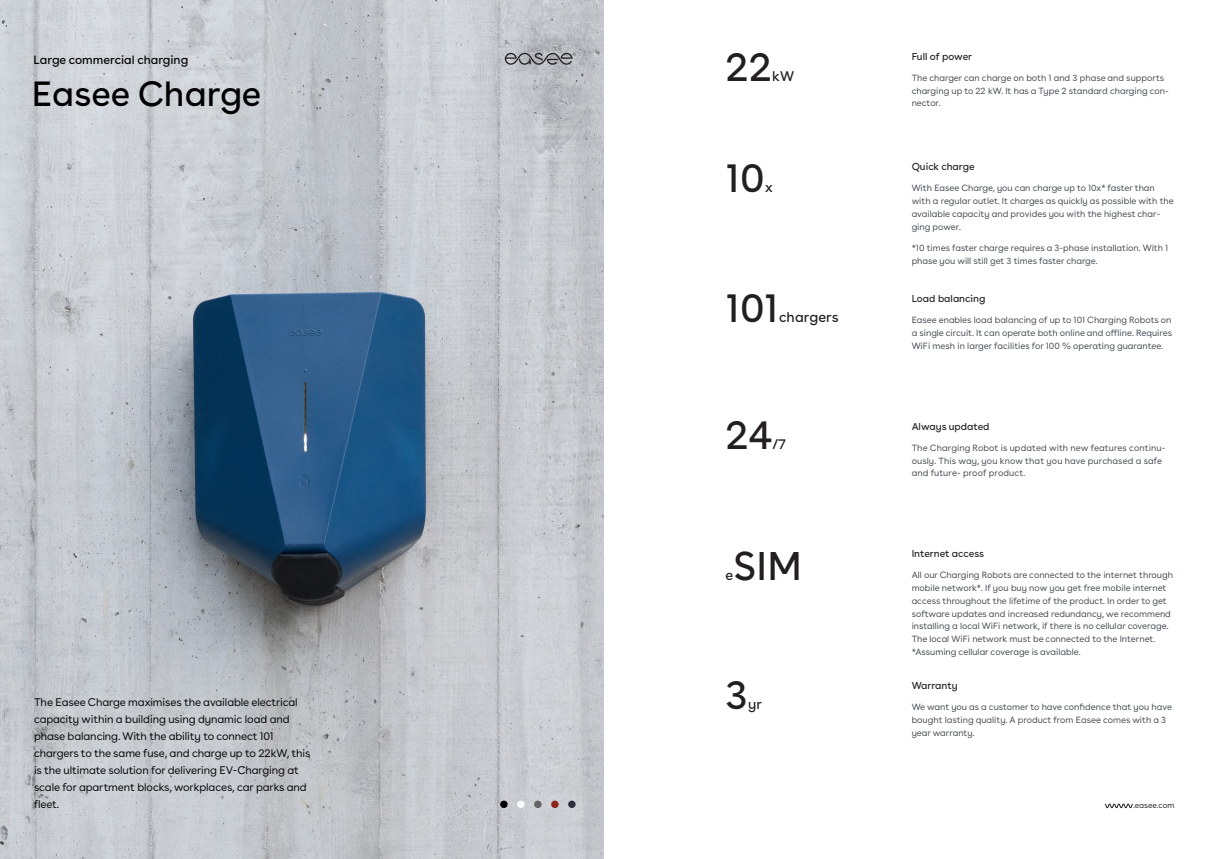
<style>
.page{position:relative;width:1208px;height:859px;background:#fff}
.page>*{position:absolute;margin:0;border:0;box-sizing:border-box;transform-origin:0 0}
.Heading{font:40px "Buenos Aires";letter-spacing:.01em;color:#231f20}
.t1{font:35px "Buenos Aires";color:#000}
.Heading-2{font:14px "Buenos Aires";letter-spacing:.01em;color:#231f20}
.Heading-3{font:12px "Buenos Aires";color:#000}
.Heading-4{font:11px/17px "Buenos Aires";letter-spacing:-.01em;color:#000}
.t2{font:10px "Buenos Aires";color:#231f20}
.t3{font:9px/12.8px "Buenos Aires";color:#40474f}
.t4{font:8px "Buenos Aires";color:#231f20}
</style>
<div class="page">
<img style="left:0;top:0;width:604px;height:859px">
<div style="left:500px;top:801px;width:7px;height:7px;background:#000;border-radius:50%"></div>
<div style="left:517px;top:801px;width:7px;height:7px;background:#f7f9fb;border-radius:50%"></div>
<div style="left:534px;top:801px;width:7px;height:7px;background:#656566;border-radius:50%"></div>
<div style="left:551px;top:801px;width:7px;height:7px;background:#8e221d;border-radius:50%"></div>
<div style="left:568px;top:801px;width:7px;height:7px;background:#2c303e;border-radius:50%"></div>
<svg style="left:505px;top:53px;width:71px;height:12px"></svg>
<svg style="left:1104px;top:803px;width:29px;height:5px"></svg>
<p class="Heading-3" style="left:34px;top:50px;width:156px">Large commercial charging</p>
<p class="t1" style="left:32px;top:66px;width:231px">Easee Charge</p>
<p class="Heading-4" style="left:34px;top:692px;width:278px">The Easee Charge maximises the available electrical capacity within a building using dynamic load and phase balancing. With the ability to connect 101 chargers to the same fuse, and charge up to 22kW, this is the ultimate solution for delivering EV-Charging at scale for apartment blocks, workplaces, car parks and fleet.</p>
<p class="Heading" style="left:725px;top:35px;width:48px">22</p>
<p class="Heading-2" style="left:772px;top:65px;width:24px">kW</p>
<p class="Heading" style="left:725px;top:146px;width:41px">10</p>
<p class="Heading-2" style="left:765px;top:176px;width:9px">x</p>
<p class="Heading" style="left:725px;top:275px;width:55px">101</p>
<p class="Heading-2" style="left:779px;top:305px;width:61px">chargers</p>
<p class="Heading" style="left:725px;top:402px;width:49px">24</p>
<p class="Heading-2" style="left:773px;top:433px;width:14px">/7</p>
<p class="Heading" style="left:733px;top:533px;width:70px">SIM</p>
<p class="Heading-2" style="left:725px;top:564px;width:9px">e</p>
<p class="Heading" style="left:725px;top:662px;width:24px">3</p>
<p class="Heading-2" style="left:748px;top:693px;width:16px">yr</p>
<p class="t2" style="left:911px;top:48px;width:62px">Full of power</p>
<p class="t3" style="left:911px;top:70px;width:259px">The charger can charge on both 1 and 3 phase and supports charging up to 22 kW. It has a Type 2 standard charging con&shy;nector.</p>
<p class="t2" style="left:911px;top:158px;width:64px">Quick charge</p>
<p class="t3" style="left:911px;top:181px;width:264px">With Easee Charge, you can charge up to 10x* faster than with a regular outlet. It charges as quickly as possible with the available capacity and provides you with the highest char&shy;ging power.</p>
<p class="t3" style="left:911px;top:241px;width:258px">*10 times faster charge requires a 3-phase installation. With 1 phase you will still get 3 times faster charge.</p>
<p class="t2" style="left:911px;top:290px;width:75px">Load balancing</p>
<p class="t3" style="left:911px;top:313px;width:262px;text-align:justify">Easee enables load balancing of up to 101 Charging Robots on a single circuit. It can operate both online and offline. Requires WiFi mesh in larger facilities for 100 % operating guarantee.</p>
<p class="t2" style="left:911px;top:418px;width:79px">Always updated</p>
<p class="t3" style="left:911px;top:440px;width:255px">The Charging Robot is updated with new features continu&shy;ously. This way, you know that you have purchased a safe and future- proof product.</p>
<p class="t2" style="left:911px;top:545px;width:74px">Internet access</p>
<p class="t3" style="left:911px;top:568px;width:263px">All our Charging Robots are connected to the internet through mobile network*. If you buy now you get free mobile internet access throughout the lifetime of the product. In order to get software updates and increased redundancy, we recommend installing a local WiFi network, if there is no cellular coverage.<br>The local WiFi network must be connected to the Internet. *Assuming cellular coverage is available.</p>
<p class="t2" style="left:911px;top:677px;width:48px">Warranty</p>
<p class="t3" style="left:911px;top:700px;width:262px">We want you as a customer to have confidence that you have bought lasting quality. A product from Easee comes with a 3 year warranty.</p>
<p class="t4" style="left:1133px;top:799px;width:43px">.easee.com</p>
</div>
